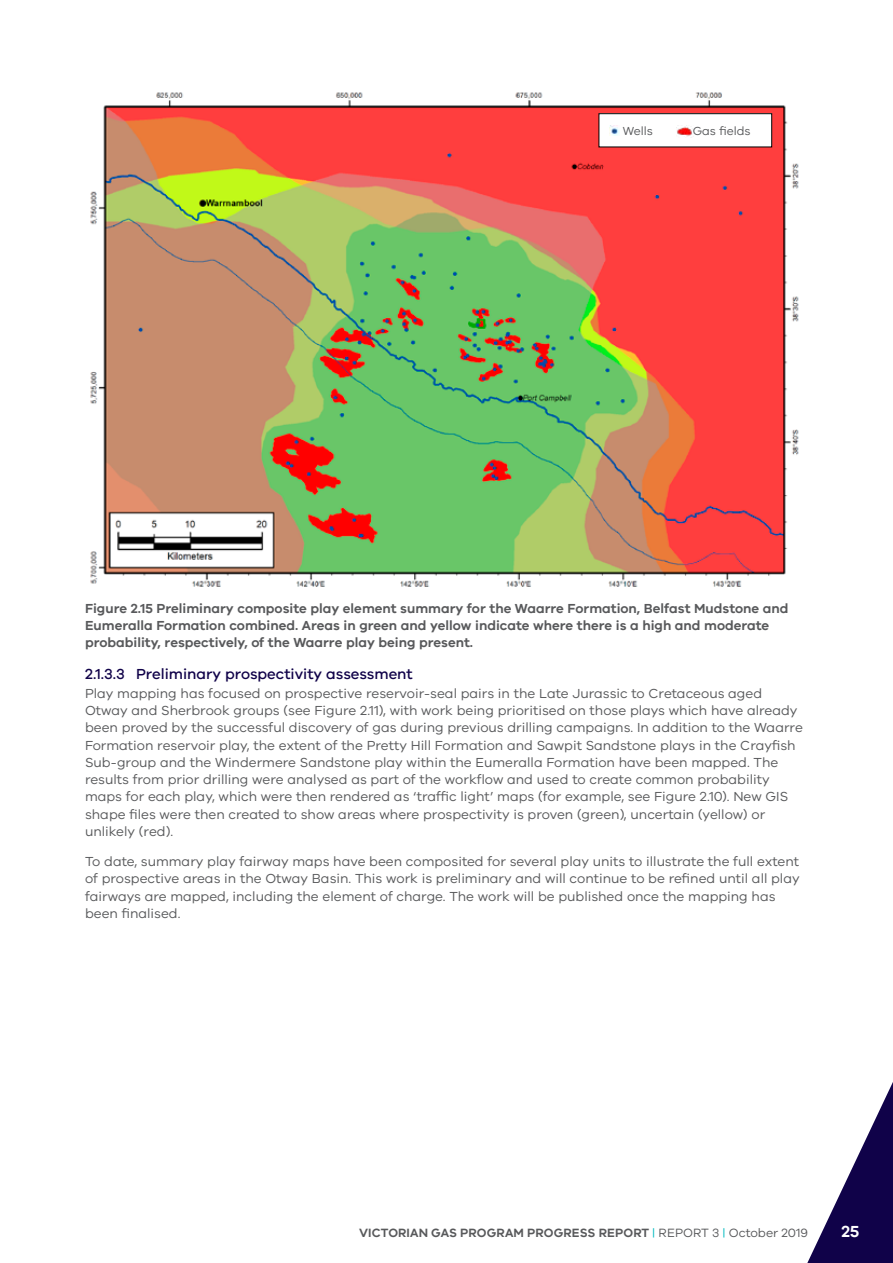
<style>
.page{position:relative;width:893px;height:1263px;background:#fff}
.page>*{position:absolute;margin:0;border:0;box-sizing:border-box;transform-origin:0 0}
.t1{font:600 16.5px "VIC";color:#fff}
.t2{font:500 15px "VIC";color:#100249}
.t3{font:13.5px/17.2px "VIC";color:#58595b}
.t4{font:600 13.5px/17.2px "VIC";color:#58595b}
.t5{font:600 12.3px "VIC";letter-spacing:.01em;color:#58595b}
.t6{font:12px "VIC";color:#58595b}
.s1{font-weight:400;color:#00bac0}
.s2{font-weight:400}
</style>
<div class="page">
<svg style="left:807px;top:1082px;width:86px;height:181px"></svg>
<img style="left:90px;top:92px;width:709px;height:495px">
<div style="left:599px;top:114px;width:173px;height:33px;background:#fff"></div>
<div style="left:599px;top:113px;width:173px;height:34px;border:1px solid #000"></div>
<img style="left:676px;top:125px;width:17px;height:12px">
<svg style="left:610px;top:125px;width:10px;height:11px"></svg>
<p class="t6" style="left:623px;top:124px;width:32px">Wells</p>
<p class="t6" style="left:693px;top:124px;width:59px">Gas fields</p>
<p class="t4" style="left:85px;top:599px;width:705px">Figure 2.15 Preliminary composite play element summary for the Waarre Formation, Belfast Mudstone and<br>Eumeralla Formation combined. Areas in green and yellow indicate where there is a high and moderate probability, respectively, of the Waarre play being present.</p>
<p class="t2" style="left:85px;top:664px;width:329px">2.1.3.3 Preliminary prospectivity assessment</p>
<p class="t3" style="left:85px;top:684px;width:719px">Play mapping has focused on prospective reservoir-seal pairs in the Late Jurassic to Cretaceous aged Otway and Sherbrook groups (see Figure 2.11), with work being prioritised on those plays which have already been proved by the successful discovery of gas during previous drilling campaigns. In addition to the Waarre Formation reservoir play, the extent of the Pretty Hill Formation and Sawpit Sandstone plays in the Crayfish Sub-group and the Windermere Sandstone play within the Eumeralla Formation have been mapped. The results from prior drilling were analysed as part of the workflow and used to create common probability maps for each play, which were then rendered as ‘traffic light’ maps (for example, see Figure 2.10). New GIS shape files were then created to show areas where prospectivity is proven (green), uncertain (yellow) or unlikely (red).</p>
<p class="t3" style="left:85px;top:852px;width:716px">To date, summary play fairway maps have been composited for several play units to illustrate the full extent of prospective areas in the Otway Basin. This work is preliminary and will continue to be refined until all play fairways are mapped, including the element of charge. The work will be published once the mapping has been finalised.</p>
<p class="t5" style="left:359px;top:1226px;width:450px">VICTORIAN GAS PROGRAM PROGRESS REPORT <span class="s1">|</span> <span class="s2">REPORT 3</span> <span class="s1">|</span> <span class="s2">October 2019</span></p>
<p class="t1" style="left:841px;top:1221px;width:19px">25</p>
</div>
